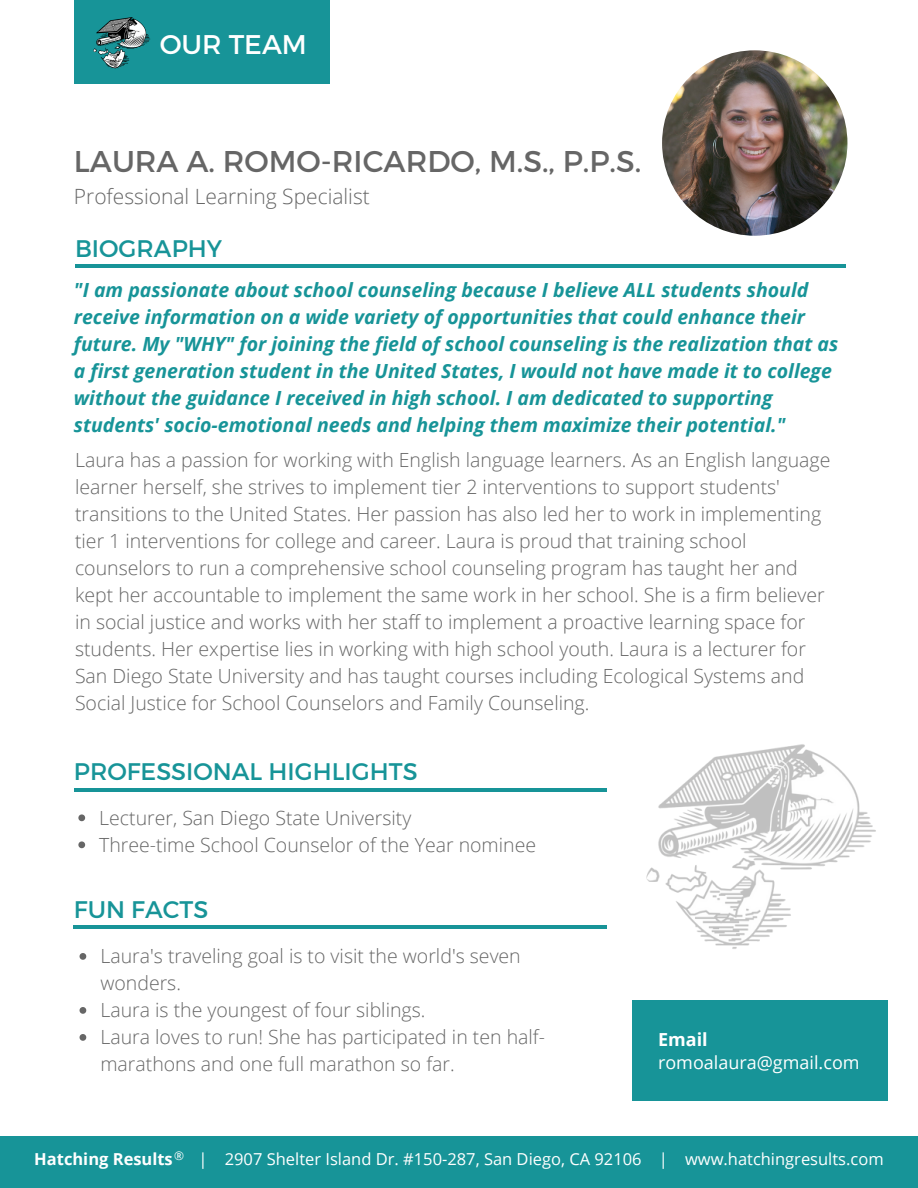
<style>
.page{position:relative;width:918px;height:1188px;background:#fff}
.page>*{position:absolute;margin:0;border:0;box-sizing:border-box;transform-origin:0 0}
.t1{font:30px "Montserrat";color:#666}
.t2{font:27px "Montserrat";color:#fff}
.t3{font:24px "Montserrat";color:#179498}
.t4{font:300 21px "Open Sans";color:#666}
.t5{font:300 19.5px/27px "Open Sans";color:#666}
.t6{font:italic 700 19.5px/27px "Open Sans";color:#179498}
.t7{font:18px "Open Sans";color:#fff}
.t8{font:700 18px "Open Sans";color:#fff}
.t9{font:16.5px "Open Sans";color:#fff}
.t10{font:700 16.5px "Open Sans";color:#fff}
.t11{font:12px "Open Sans";color:#fff}
</style>
<div class="page">
<div style="left:74px;top:0;width:255px;height:83px;background:#179498"></div>
<div style="left:0;top:1136px;width:918px;height:52px;background:#179498"></div>
<hr style="left:75px;top:264px;width:843px;height:4px;background:#179498">
<img style="left:93px;top:17px;width:57px;height:52px">
<hr style="left:74px;top:926px;width:599px;height:3px;background:#179498">
<img style="left:662px;top:50px;width:185px;height:186px;border-radius:50%">
<hr style="left:74px;top:788px;width:844px;height:4px;background:#179498">
<div style="left:632px;top:1001px;width:255px;height:100px;background:#179498"></div>
<svg style="left:80px;top:953px;width:6px;height:7px"></svg>
<svg style="left:80px;top:1007px;width:6px;height:7px"></svg>
<svg style="left:80px;top:1034px;width:6px;height:7px"></svg>
<svg style="left:78px;top:814px;width:7px;height:7px"></svg>
<svg style="left:78px;top:841px;width:7px;height:7px"></svg>
<div style="left:846px;top:251px;width:72px;height:40px;background:#fff"></div>
<div style="left:607px;top:765px;width:311px;height:40px;background:#fff"></div>
<div style="left:607px;top:912px;width:98px;height:40px;background:#fff"></div>
<img style="left:646px;top:744px;width:230px;height:205px">
<p class="t2" style="left:160px;top:27px;width:149px">OUR TEAM</p>
<p class="t1" style="left:74px;top:141px;width:569px">LAURA A. ROMO-RICARDO, M.S., P.P.S.</p>
<p class="t4" style="left:74px;top:181px;width:297px">Professional Learning Specialist</p>
<p class="t3" style="left:75px;top:232px;width:149px">BIOGRAPHY</p>
<p class="t6" style="left:74px;top:276px;width:766px">"I am passionate about school counseling because I believe ALL students should receive information on a wide variety of opportunities that could enhance their future. My "WHY" for joining the field of school counseling is the realization that as a first generation student in the United States, I would not have made it to college without the guidance I received in high school. I am dedicated to supporting students' socio-emotional needs and helping them maximize their potential."</p>
<p class="t5" style="left:75px;top:446px;width:757px">Laura has a passion for working with English language learners. As an English language learner herself, she strives to implement tier 2 interventions to support students' transitions to the United States. Her passion has also led her to work in implementing tier 1 interventions for college and career. Laura is proud that training school counselors to run a comprehensive school counseling program has taught her and kept her accountable to implement the same work in her school. She is a firm believer in social justice and works with her staff to implement a proactive learning space for students. Her expertise lies in working with high school youth. Laura is a lecturer for San Diego State University and has taught courses including Ecological Systems and Social Justice for School Counselors and Family Counseling.</p>
<p class="t3" style="left:74px;top:756px;width:345px">PROFESSIONAL HIGHLIGHTS</p>
<p class="t5" style="left:99px;top:804px;width:314px">Lecturer, San Diego State University</p>
<p class="t5" style="left:99px;top:831px;width:438px">Three-time School Counselor of the Year nominee</p>
<p class="t3" style="left:74px;top:894px;width:136px">FUN FACTS</p>
<p class="t5" style="left:100px;top:942px;width:422px">Laura's traveling goal is to visit the world's seven wonders.</p>
<p class="t5" style="left:100px;top:996px;width:327px">Laura is the youngest of four siblings.</p>
<p class="t5" style="left:100px;top:1023px;width:446px">Laura loves to run! She has participated in ten half&shy;marathons and one full marathon so far.</p>
<p class="t8" style="left:658px;top:1027px;width:51px">Email</p>
<p class="t7" style="left:658px;top:1050px;width:203px">romoalaura@gmail.com</p>
<p class="t11" style="left:174px;top:1147px;width:11px">®</p>
<p class="t10" style="left:34px;top:1147px;width:140px">Hatching Results</p>
<p class="t9" style="left:199px;top:1147px;width:687px">| 2907 Shelter Island Dr. #150-287, San Diego, CA 92106 | www.hatchingresults.com</p>
</div>
